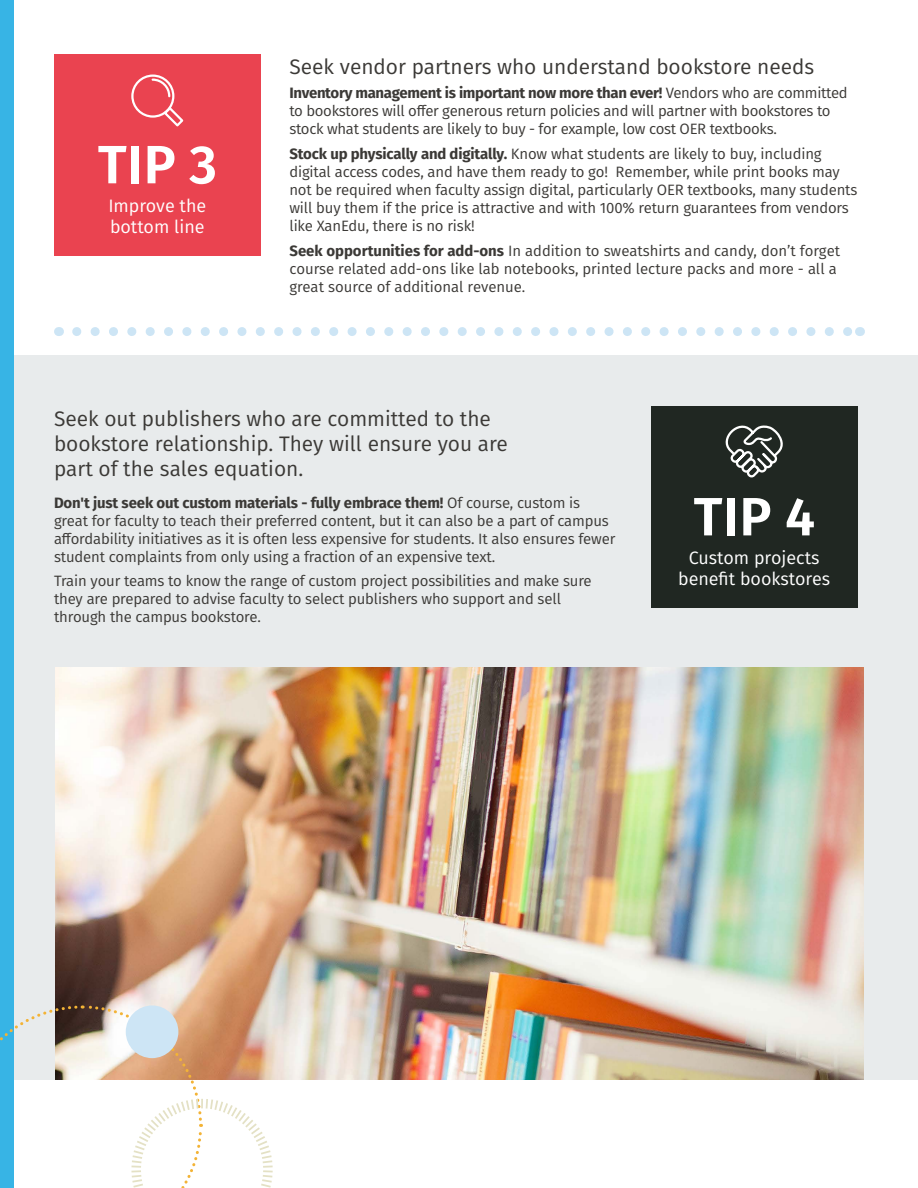
<style>
.page{position:relative;width:918px;height:1188px;background:#fff}
.page>*{position:absolute;margin:0;border:0;box-sizing:border-box;transform-origin:0 0}
.t1{font:600 54px "Fira Sans";letter-spacing:.01em;color:#fff}
.t2{font:21px/25.2px "Fira Sans";color:#3b3936}
.t3{font:18px/21.6px "Fira Sans";color:#fff}
.t4{font:15px/18px "Fira Sans";letter-spacing:-.01em;color:#3b3936}
.s1{font-weight:700}
</style>
<div class="page">
<div style="left:7px;top:355px;width:911px;height:725px;background:#e8ebec"></div>
<img style="left:55px;top:667px;width:809px;height:413px">
<div style="left:0;top:0;width:14px;height:1188px;background:#37b4e5"></div>
<svg style="left:0;top:1004px;width:275px;height:184px"></svg>
<div style="left:126px;top:1005px;width:52px;height:53px;background:#cde5f5;border-radius:50%"></div>
<svg style="left:77px;top:327px;width:773px;height:9px"></svg>
<div style="left:54px;top:54px;width:207px;height:201px;background:#ea4350"></div>
<div style="left:651px;top:406px;width:207px;height:201px;background:#202722"></div>
<svg style="left:131px;top:74px;width:53px;height:53px"></svg>
<svg style="left:725px;top:425px;width:58px;height:53px"></svg>
<h1 class="t1" style="left:98px;top:120px;width:121px">TIP 3</h1>
<p class="t3" style="left:108px;top:194px;width:99px">Improve the bottom line</p>
<h2 class="t2" style="left:289px;top:53px;width:526px">Seek vendor partners who understand bookstore needs</h2>
<p class="t4" style="left:289px;top:84px;width:560px"><span class="s1">Inventory management is important now more than ever!</span> Vendors who are committed to bookstores will offer generous return policies and will partner with bookstores to stock what students are likely to buy - for example, low cost OER textbooks.</p>
<p class="t4" style="left:289px;top:145px;width:570px"><span class="s1">Stock up physically and digitally.</span> Know what students are likely to buy, including digital access codes, and have them ready to go! Remember, while print books may not be required when faculty assign digital, particularly OER textbooks, many students will buy them if the price is attractive and with 100% return guarantees from vendors like XanEdu, there is no risk!</p>
<p class="t4" style="left:289px;top:241px;width:552px"><span class="s1">Seek opportunities for add-ons</span> In addition to sweatshirts and candy, don’t forget course related add-ons like lab notebooks, printed lecture packs and more - all a great source of additional revenue.</p>
<h2 class="t2" style="left:54px;top:405px;width:455px">Seek out publishers who are committed to the bookstore relationship. They will ensure you are part of the sales equation.</h2>
<p class="t4" style="left:54px;top:493px;width:563px"><span class="s1">Don't just seek out custom materials - fully embrace them!</span> Of course, custom is great for faculty to teach their preferred content, but it can also be a part of campus affordability initiatives as it is often less expensive for students. It also ensures fewer student complaints from only using a fraction of an expensive text.</p>
<p class="t4" style="left:54px;top:572px;width:539px">Train your teams to know the range of custom project possibilities and make sure they are prepared to advise faculty to select publishers who support and sell through the campus bookstore.</p>
<h1 class="t1" style="left:694px;top:472px;width:123px">TIP 4</h1>
<p class="t3" style="left:678px;top:546px;width:153px;text-align:center">Custom projects benefit bookstores</p>
</div>
